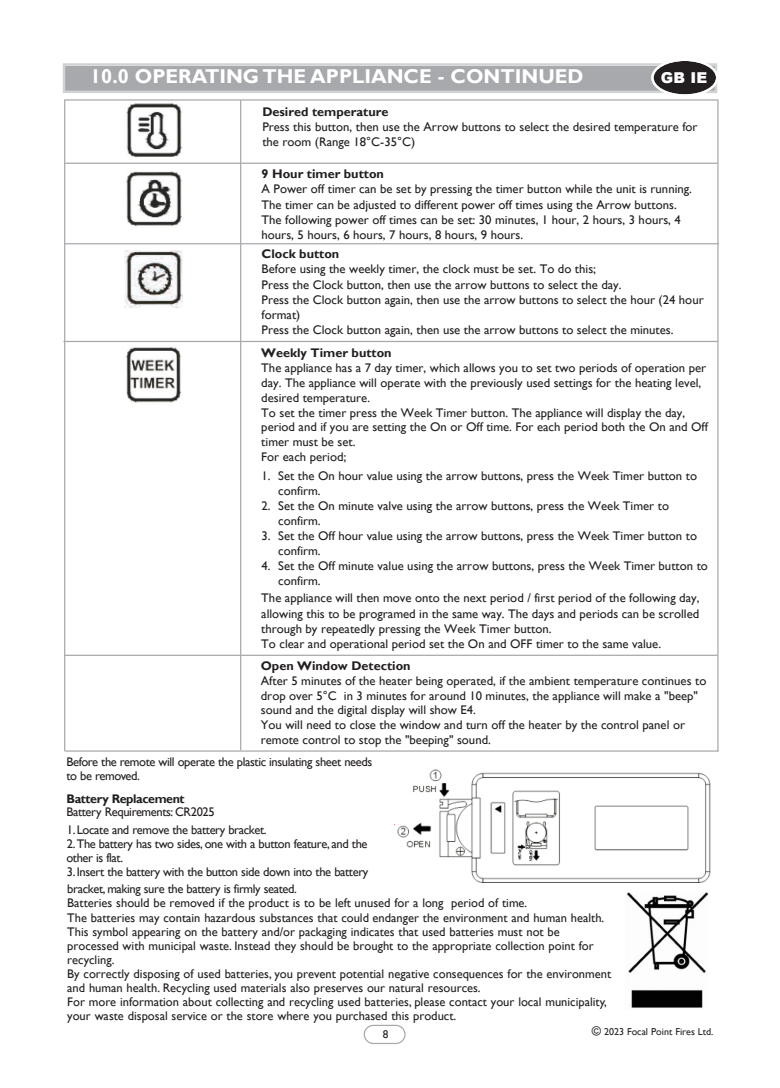
<style>
.page{position:relative;width:780px;height:1088px;background:#fff}
.page>*{position:absolute;margin:0;border:0;box-sizing:border-box;transform-origin:0 0}
.t1{font:700 20px "Gill Sans";color:#fff}
.t2{font:900 15px "Arial";color:#fff}
.t3{font:12.5px/14.9px "Gill Sans";color:#231f20}
.t4{font:12.5px/15.2px "Gill Sans";color:#221e1f}
.t5{font:12.5px/13.8px "Gill Sans";letter-spacing:-.03em;color:#231f20}
.t6{font:700 12.5px "Gill Sans";color:#231f20}
.t7{font:700 12.5px "Gill Sans";color:#221e1f}
.t8{font:700 12.5px "Gill Sans";letter-spacing:-.035em;color:#231f20}
.t9{font:11.25px "Gill Sans";color:#231f20}
.t10{font:10px "Gill Sans";color:#231f20}
.s1{font-size:12.5px}
</style>
<div class="page">
<div style="left:65px;top:66px;width:649px;height:25px;background:#a8a9ad"></div>
<div style="left:63px;top:63px;width:654px;height:30px;border:2px solid #d1d2d4"></div>
<svg style="left:651px;top:61px;width:67px;height:34px"></svg>
<svg style="left:363px;top:1025px;width:42px;height:19px"></svg>
<hr style="left:64px;top:99px;width:2px;height:652px;background:#a8a9ad">
<hr style="left:240px;top:100px;width:2px;height:650px;background:#a8a9ad">
<hr style="left:716px;top:100px;width:3px;height:651px;background:#a8a9ad">
<hr style="left:64px;top:243px;width:654px;height:1px;background:#a8a9ad">
<hr style="left:63px;top:341px;width:654px;height:1px;background:#a8a9ad">
<hr style="left:64px;top:655px;width:653px;height:1px;background:#a8a9ad">
<hr style="left:65px;top:750px;width:653px;height:2px;background:#a8a9ad">
<img style="left:125px;top:250px;width:57px;height:58px">
<img style="left:126px;top:346px;width:55px;height:57px">
<img style="left:394px;top:769px;width:316px;height:114px">
<hr style="left:65px;top:163px;width:652px;height:1px;background:#a8a9ad">
<img style="left:126px;top:103px;width:56px;height:55px">
<img style="left:126px;top:171px;width:56px;height:56px">
<hr style="left:65px;top:99px;width:653px;height:2px;background:#a8a9ad">
<img style="left:626px;top:892px;width:83px;height:116px">
<h1 class="t1" style="left:90px;top:65px;width:495px">10.0 OPERATING THE APPLIANCE - CONTINUED</h1>
<p class="t2" style="left:661px;top:67px;width:48px">GB IE</p>
<p class="t6" style="left:262px;top:104px;width:128px">Desired temperature</p>
<p class="t3" style="left:262px;top:119px;width:437px">Press this button, then use the Arrow buttons to select the desired temperature for the room (Range 18°C-35°C)</p>
<p class="t7" style="left:261px;top:166px;width:124px">9 Hour timer button</p>
<p class="t4" style="left:261px;top:182px;width:432px">A Power off timer can be set by pressing the timer button while the unit is running.<br>The timer can be adjusted to different power off times using the Arrow buttons.<br>The following power off times can be set: 30 minutes, 1 hour, 2 hours, 3 hours, 4 hours, 5 hours, 6 hours, 7 hours, 8 hours, 9 hours.</p>
<p class="t7" style="left:261px;top:246px;width:79px">Clock button</p>
<p class="t4" style="left:261px;top:262px;width:443px">Before using the weekly timer, the clock must be set. To do this;<br>Press the Clock button, then use the arrow buttons to select the day.<br>Press the Clock button again, then use the arrow buttons to select the hour (24 hour format)<br>Press the Clock button again, then use the arrow buttons to select the minutes.</p>
<p class="t6" style="left:261px;top:345px;width:132px">Weekly Timer button</p>
<p class="t3" style="left:261px;top:360px;width:448px">The appliance has a 7 day timer, which allows you to set two periods of operation per day. The appliance will operate with the previously used settings for the heating level, desired temperature.<br>To set the timer press the Week Timer button. The appliance will display the day, period and if you are setting the On or Off time. For each period both the On and Off timer must be set.<br>For each period;</p>
<p class="t3" style="left:278px;top:469px;width:420px;text-indent:-17px">1. Set the On hour value using the arrow buttons, press the Week Timer button to confirm.</p>
<p class="t3" style="left:278px;top:499px;width:392px;text-indent:-17px">2. Set the On minute valve using the arrow buttons, press the Week Timer to confirm.</p>
<p class="t3" style="left:278px;top:529px;width:420px;text-indent:-17px">3. Set the Off hour value using the arrow buttons, press the Week Timer button to confirm.</p>
<p class="t3" style="left:278px;top:558px;width:431px;text-indent:-17px">4. Set the Off minute value using the arrow buttons, press the Week Timer button to confirm.</p>
<p class="t4" style="left:261px;top:591px;width:439px">The appliance will then move onto the next period / first period of the following day, allowing this to be programed in the same way. The days and periods can be scrolled through by repeatedly pressing the Week Timer button.<br>To clear and operational period set the On and OFF timer to the same value.</p>
<p class="t6" style="left:261px;top:658px;width:151px">Open Window Detection</p>
<p class="t3" style="left:261px;top:673px;width:447px">After 5 minutes of the heater being operated, if the ambient temperature continues to drop over 5°C in 3 minutes for around 10 minutes, the appliance will make a "beep" sound and the digital display will show E4.<br>You will need to close the window and turn off the heater by the control panel or remote control to stop the "beeping" sound.</p>
<p class="t5" style="left:66px;top:755px;width:307px">Before the remote will operate the plastic insulating sheet needs to be removed.</p>
<p class="t8" style="left:66px;top:791px;width:120px">Battery Replacement</p>
<p class="t5" style="left:66px;top:803px;width:202px;line-height:18px">Battery Requirements: CR2025<br>1.Locate and remove the battery bracket.</p>
<p class="t5" style="left:66px;top:837px;width:303px">2.The battery has two sides, one with a button feature, and the other is flat.<br>3.Insert the battery with the button side down into the battery</p>
<p class="t3" style="left:67px;top:882px;width:545px;line-height:14px">bracket, making sure the battery is firmly seated.<br>Batteries should be removed if the product is to be left unused for a long period of time.<br>The batteries may contain hazardous substances that could endanger the environment and human health.<br>This symbol appearing on the battery and/or packaging indicates that used batteries must not be processed with municipal waste. Instead they should be brought to the appropriate collection point for recycling.<br>By correctly disposing of used batteries, you prevent potential negative consequences for the environment and human health. Recycling used materials also preserves our natural resources.<br>For more information about collecting and recycling used batteries, please contact your local municipality, your waste disposal service or the store where you purchased this product.</p>
<p class="t9" style="left:382px;top:1028px;width:7px">8</p>
<p class="t10" style="left:591px;top:1025px;width:123px"><span class="s1">©</span> 2023 Focal Point Fires Ltd.</p>
</div>
